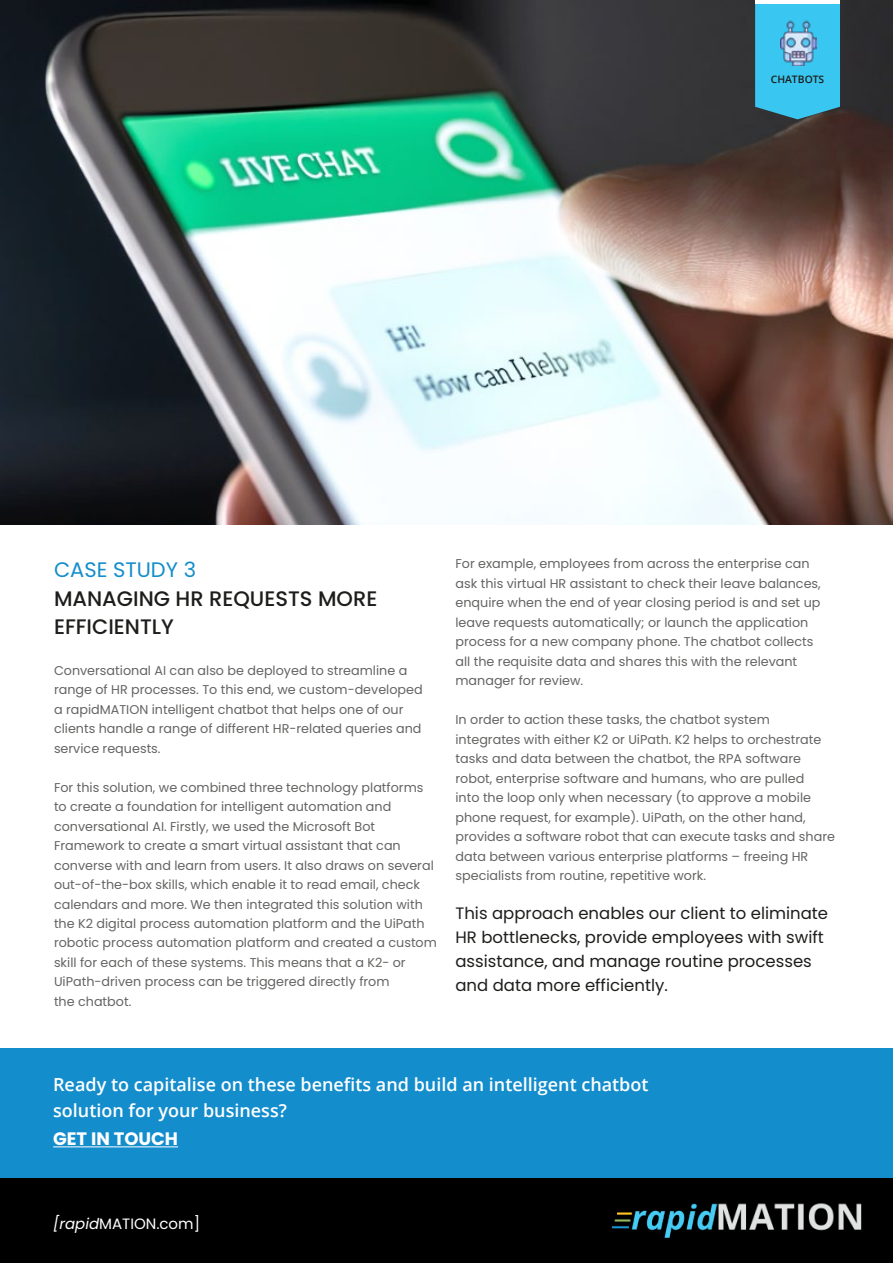
<style>
.page{position:relative;width:893px;height:1263px;background:#fff}
.page>*{position:absolute;margin:0;border:0;box-sizing:border-box;transform-origin:0 0}
.t1{font:500 21px/28.5px "Poppins";color:#1d1d1b}
.t2{font:21px "Poppins";color:#148dcc}
.t3{font:600 18px/25.5px "Open Sans";color:#fff}
.t4{font:700 18px "Poppins";color:#fff}
.t5{font:16.5px/24px "Poppins";color:#1d1d1b}
.t6{font:15px "Poppins";color:#fff}
.t7{font:12.75px/19.5px "Poppins";color:#646463}
.t8{font:600 10.35px "Open Sans";color:#1d1d1b}
.s1{font-style:italic}
</style>
<div class="page">
<img style="left:0;top:0;width:893px;height:524px">
<div style="left:0;top:1178px;width:893px;height:85px;background:#000"></div>
<img style="left:612px;top:1203px;width:249px;height:35px">
<svg style="left:755px;top:4px;width:85px;height:115px;background:#39bce3"></svg>
<img style="left:780px;top:16px;width:37px;height:49px">
<hr style="left:755px;top:0;width:85px;height:4px;background:#fff">
<div style="left:0;top:1048px;width:893px;height:130px;background:#148dcc"></div>
<hr style="left:53px;top:1146px;width:125px;height:1px;background:#fff">
<p class="t8" style="left:771px;top:72px;width:55px">CHATBOTS</p>
<h1 class="t2" style="left:54px;top:557px;width:144px">CASE STUDY 3</h1>
<h1 class="t1" style="left:54px;top:584px;width:325px">MANAGING HR REQUESTS MORE<br>EFFICIENTLY</h1>
<p class="t7" style="left:54px;top:660px;width:370px">Conversational AI can also be deployed to streamline a range of HR processes. To this end, we custom-developed a rapidMATION intelligent chatbot that helps one of our clients handle a range of different HR-related queries and service requests.</p>
<p class="t7" style="left:54px;top:777px;width:384px">For this solution, we combined three technology platforms to create a foundation for intelligent automation and conversational AI. Firstly, we used the Microsoft Bot Framework to create a smart virtual assistant that can converse with and learn from users. It also draws on several out-of-the-box skills, which enable it to read email, check calendars and more. We then integrated this solution with the K2 digital process automation platform and the UiPath robotic process automation platform and created a custom skill for each of these systems. This means that a K2- or UiPath-driven process can be triggered directly from<br>the chatbot.</p>
<p class="t7" style="left:455px;top:554px;width:367px">For example, employees from across the enterprise can ask this virtual HR assistant to check their leave balances, enquire when the end of year closing period is and set up leave requests automatically; or launch the application process for a new company phone. The chatbot collects all the requisite data and shares this with the relevant manager for review.</p>
<p class="t7" style="left:455px;top:710px;width:381px">In order to action these tasks, the chatbot system integrates with either K2 or UiPath. K2 helps to orchestrate tasks and data between the chatbot, the RPA software robot, enterprise software and humans, who are pulled<br>into the loop only when necessary (to approve a mobile phone request, for example). UiPath, on the other hand, provides a software robot that can execute tasks and share data between various enterprise platforms – freeing HR specialists from routine, repetitive work.</p>
<p class="t5" style="left:455px;top:902px;width:374px">This approach enables our client to eliminate HR bottlenecks, provide employees with swift assistance, and manage routine processes and data more efficiently.</p>
<h2 class="t3" style="left:53px;top:1071px;width:597px">Ready to capitalise on these benefits and build an intelligent chatbot solution for your business?</h2>
<h2 class="t4" style="left:53px;top:1128px;width:126px">GET IN TOUCH</h2>
<p class="t6" style="left:53px;top:1215px;width:148px"><span class="s1">[rapid</span>MATION.com]</p>
</div>
